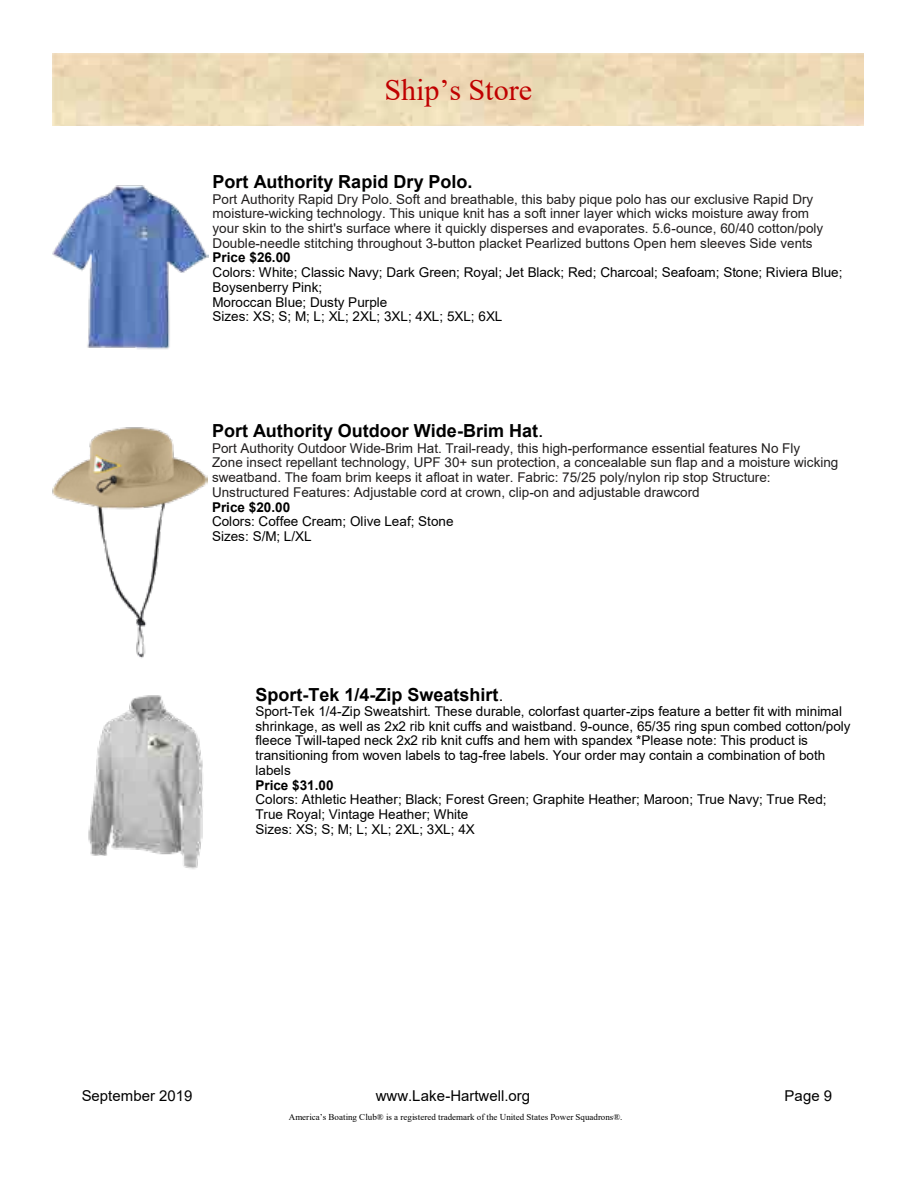
<style>
.page{position:relative;width:918px;height:1188px;background:#fff}
.page>*{position:absolute;margin:0;border:0;box-sizing:border-box;transform-origin:0 0}
.t1{font:30.15px "Times New Roman";color:#c00000}
.t2{font:700 18px "Arial";color:#000}
.t3{font:15px "Arial";color:#000}
.t4{font:13.5px/14.7px "Arial";letter-spacing:.005em;color:#000}
.t5{font:13.5px/14.7px "Arial";letter-spacing:.005em;color:#211e1e}
.t6{font:700 13.5px "Arial";color:#000}
.t7{font:9px "Times New Roman";color:#000}
.s1{font-weight:400;font-size:19.5px}
.s2{font-weight:400;font-size:16.5px}
</style>
<div class="page">
<img style="left:52px;top:185px;width:156px;height:164px">
<img style="left:52px;top:427px;width:156px;height:231px">
<img style="left:88px;top:695px;width:115px;height:174px">
<h1 class="t1" style="left:384px;top:69px;width:149px">Ship’s Store</h1>
<h2 class="t2" style="left:213px;top:169px;width:261px">Port Authority Rapid Dry Polo.</h2>
<p class="t5" style="left:213px;top:192px;width:612px">Port Authority Rapid Dry Polo. Soft and breathable, this baby pique polo has our exclusive Rapid Dry moisture-wicking technology. This unique knit has a soft inner layer which wicks moisture away from your skin to the shirt's surface where it quickly disperses and evaporates. 5.6-ounce, 60/40 cotton/poly Double-needle stitching throughout 3-button placket Pearlized buttons Open hem sleeves Side vents</p>
<p class="t6" style="left:213px;top:248px;width:80px">Price $26.00</p>
<p class="t4" style="left:213px;top:265px;width:631px">Colors: White; Classic Navy; Dark Green; Royal; Jet Black; Red; Charcoal; Seafoam; Stone; Riviera Blue; Boysenberry Pink;<br>Moroccan Blue; Dusty Purple<br>Sizes: XS; S; M; L; XL; 2XL; 3XL; 4XL; 5XL; 6XL</p>
<h2 class="t2" style="left:212px;top:418px;width:333px">Port Authority Outdoor Wide-Brim Hat<span class="s1">.</span></h2>
<p class="t5" style="left:212px;top:441px;width:628px">Port Authority Outdoor Wide-Brim Hat. Trail-ready, this high-performance essential features No Fly<br>Zone insect repellant technology, UPF 30+ sun protection, a concealable sun flap and a moisture wicking sweatband. The foam brim keeps it afloat in water. Fabric: 75/25 poly/nylon rip stop Structure:<br>Unstructured Features: Adjustable cord at crown, clip-on and adjustable drawcord</p>
<p class="t6" style="left:212px;top:497px;width:80px">Price $20.00</p>
<p class="t4" style="left:212px;top:514px;width:243px">Colors: Coffee Cream; Olive Leaf; Stone<br>Sizes: S/M; L/XL</p>
<h2 class="t2" style="left:255px;top:682px;width:249px">Sport-Tek 1/4-Zip Sweatshirt<span class="s2">.</span></h2>
<p class="t4" style="left:255px;top:704px;width:597px">Sport-Tek 1/4-Zip Sweatshirt. These durable, colorfast quarter-zips feature a better fit with minimal shrinkage, as well as 2x2 rib knit cuffs and waistband. 9-ounce, 65/35 ring spun combed cotton/poly fleece Twill-taped neck 2x2 rib knit cuffs and hem with spandex *Please note: This product is transitioning from woven labels to tag-free labels. Your order may contain a combination of both labels</p>
<p class="t6" style="left:255px;top:775px;width:80px">Price $31.00</p>
<p class="t4" style="left:255px;top:792px;width:573px">Colors: Athletic Heather; Black; Forest Green; Graphite Heather; Maroon; True Navy; True Red;<br>True Royal; Vintage Heather; White<br>Sizes: XS; S; M; L; XL; 2XL; 3XL; 4X</p>
<p class="t3" style="left:82px;top:1085px;width:112px">September 2019</p>
<p class="t3" style="left:376px;top:1085px;width:156px">www.Lake-Hartwell.org</p>
<p class="t3" style="left:785px;top:1085px;width:49px">Page 9</p>
<p class="t7" style="left:289px;top:1110px;width:335px">America’s Boating Club® is a registered trademark of the United States Power Squadrons®.</p>
</div>
